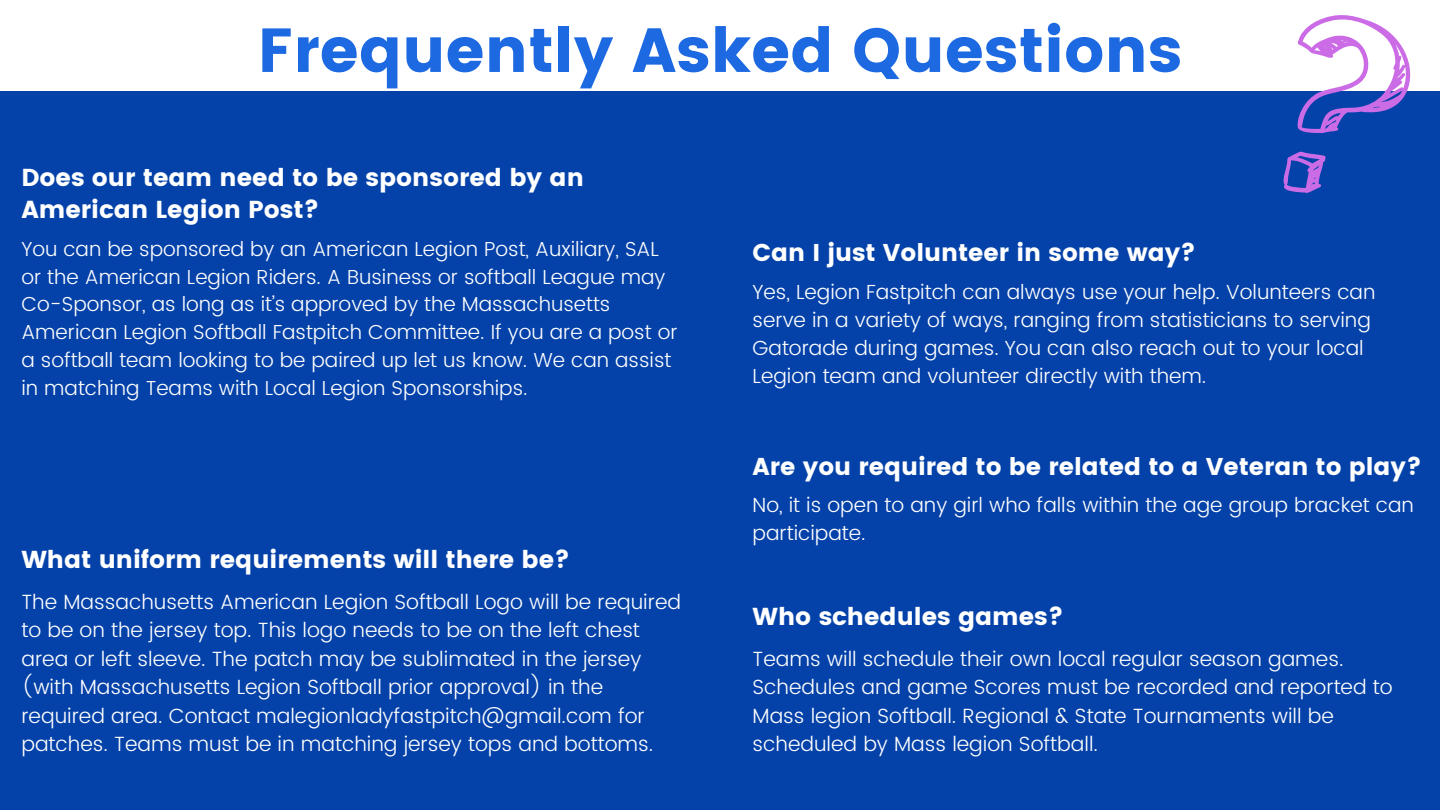
<style>
.page{position:relative;width:1440px;height:810px;background:#0442a9}
.page>*{position:absolute;margin:0;border:0;box-sizing:border-box;transform-origin:0 0}
.t1{font:62px "Poppins";color:#1c69e2}
.t2{font:24.5px/31.6px "Poppins";color:#fff}
.t3{font:24.3px "Poppins";color:#fff}
.t4{font:300 20.6px/28.5px "Poppins";color:#fff}
.t5{font:300 20.4px/28.1px "Poppins";color:#fff}
.t6{font:300 20.3px/27.7px "Poppins";color:#fff}
</style>
<div class="page">
<div style="left:0;top:0;width:1440px;height:91px;background:#fff"></div>
<svg style="left:1283px;top:15px;width:128px;height:178px"></svg>
<h1 class="t1" style="left:258px;top:14px;width:926px">Frequently Asked Questions</h1>
<p class="t2" style="left:21px;top:162px;width:564px">Does our team need to be sponsored by an<br>American Legion Post?</p>
<p class="t6" style="left:21px;top:235px;width:658px">You can be sponsored by an American Legion Post, Auxiliary, SAL or the American Legion Riders. A Business or softball League may Co-Sponsor, as long as it’s approved by the Massachusetts American Legion Softball Fastpitch Committee. If you are a post or a softball team looking to be paired up let us know. We can assist in matching Teams with Local Legion Sponsorships.</p>
<p class="t2" style="left:21px;top:543px;width:550px">What uniform requirements will there be?</p>
<p class="t4" style="left:21px;top:587px;width:661px">The Massachusetts American Legion Softball Logo will be required to be on the jersey top. This logo needs to be on the left chest area or left sleeve. The patch may be sublimated in the jersey (with Massachusetts Legion Softball prior approval) in the required area. Contact malegionladyfastpitch@gmail.com for patches. Teams must be in matching jersey tops and bottoms.</p>
<p class="t3" style="left:753px;top:239px;width:445px">Can I just Volunteer in some way?</p>
<p class="t5" style="left:753px;top:278px;width:624px">Yes, Legion Fastpitch can always use your help. Volunteers can serve in a variety of ways, ranging from statisticians to serving Gatorade during games. You can also reach out to your local Legion team and volunteer directly with them.</p>
<p class="t3" style="left:753px;top:452px;width:671px">Are you required to be related to a Veteran to play?</p>
<p class="t5" style="left:753px;top:491px;width:663px">No, it is open to any girl who falls within the age group bracket can participate.</p>
<p class="t2" style="left:753px;top:600px;width:313px">Who schedules games?</p>
<p class="t4" style="left:753px;top:644px;width:642px">Teams will schedule their own local regular season games.<br>Schedules and game Scores must be recorded and reported to Mass legion Softball. Regional &amp; State Tournaments will be scheduled by Mass legion Softball.</p>
</div>
